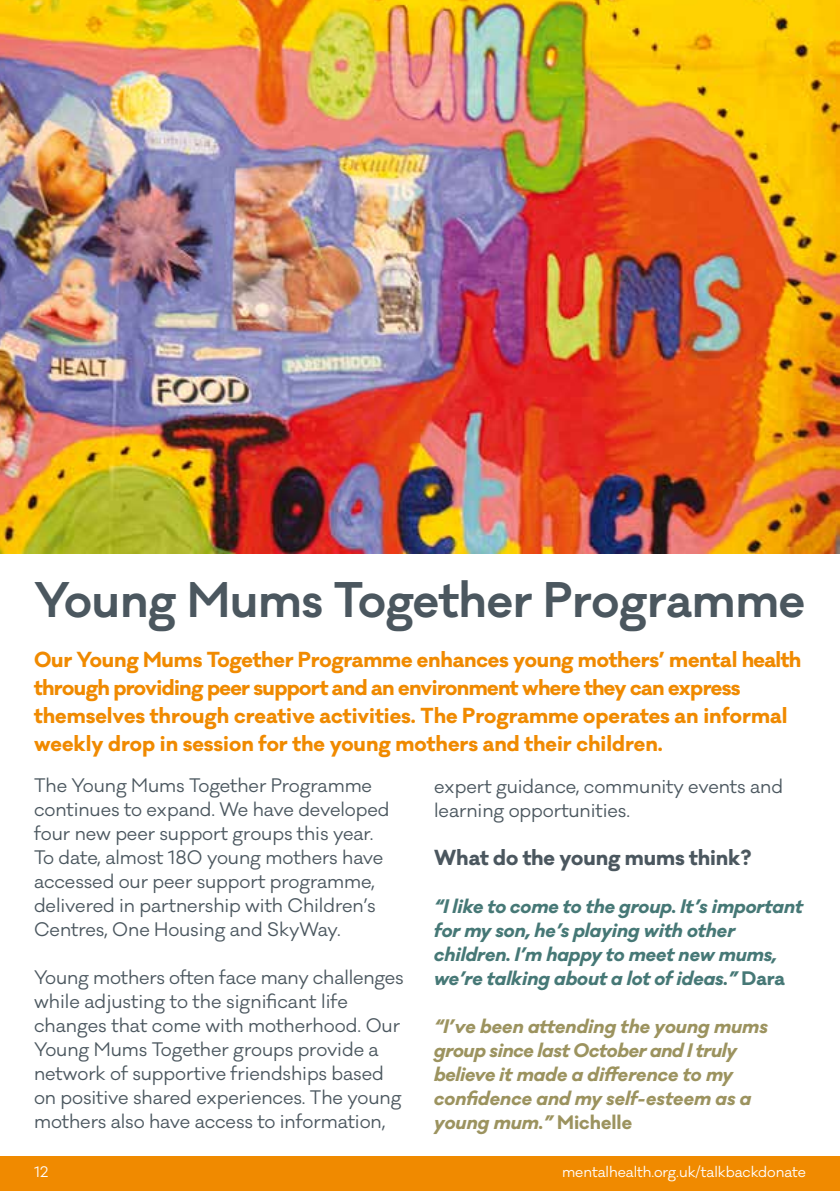
<style>
.page{position:relative;width:840px;height:1191px;background:#fff}
.page>*{position:absolute;margin:0;border:0;box-sizing:border-box;transform-origin:0 0}
.t1{font:600 46px "Galano Classic";letter-spacing:-.005em;color:#4b575f}
.t2{font:700 20px/28px "Galano Classic";letter-spacing:-.01em;color:#f08a00}
.t3{font:700 20px "Galano Classic";letter-spacing:-.005em;color:#4b575f}
.t4{font:18px/24px "Galano Classic";letter-spacing:-.005em;color:#4b575f}
.t5{font:italic 700 18px/24px "Galano Classic";color:#9c935f}
.t6{font:italic 700 18px/24px "Galano Classic";letter-spacing:-.005em;color:#467876}
.t7{font:14px "Galano Classic";letter-spacing:-.005em;color:#fff}
.s1{font-style:normal}
</style>
<div class="page">
<div style="left:0;top:1157px;width:839px;height:34px;background:#f08a00"></div>
<img style="left:0;top:0;width:839px;height:554px">
<h1 class="t1" style="left:34px;top:570px;width:772px">Young Mums Together Programme</h1>
<p class="t2" style="left:34px;top:646px;width:768px">Our Young Mums Together Programme enhances young mothers’ mental health through providing peer support and an environment where they can express themselves through creative activities. The Programme operates an informal weekly drop in session for the young mothers and their children.</p>
<p class="t4" style="left:34px;top:773px;width:357px">The Young Mums Together Programme continues to expand. We have developed four new peer support groups this year.<br>To date, almost 180 young mothers have accessed our peer support programme, delivered in partnership with Children’s Centres, One Housing and SkyWay.</p>
<p class="t4" style="left:34px;top:965px;width:371px">Young mothers often face many challenges while adjusting to the significant life changes that come with motherhood. Our Young Mums Together groups provide a network of supportive friendships based on positive shared experiences. The young mothers also have access to information,</p>
<p class="t4" style="left:434px;top:775px;width:350px">expert guidance, community events and learning opportunities.</p>
<p class="t3" style="left:434px;top:844px;width:318px">What do the young mums think?</p>
<p class="t6" style="left:434px;top:894px;width:370px">“I like to come to the group. It’s important for my son, he’s playing with other children. I’m happy to meet new mums, we’re talking about a lot of ideas.” <span class="s1">Dara</span></p>
<p class="t5" style="left:434px;top:1014px;width:335px">“I’ve been attending the young mums group since last October and I truly believe it made a difference to my confidence and my self-esteem as a young mum.” <span class="s1">Michelle</span></p>
<p class="t7" style="left:34px;top:1162px;width:16px">12</p>
<p class="t7" style="left:561px;top:1162px;width:245px">mentalhealth.org.uk/talkbackdonate</p>
</div>
